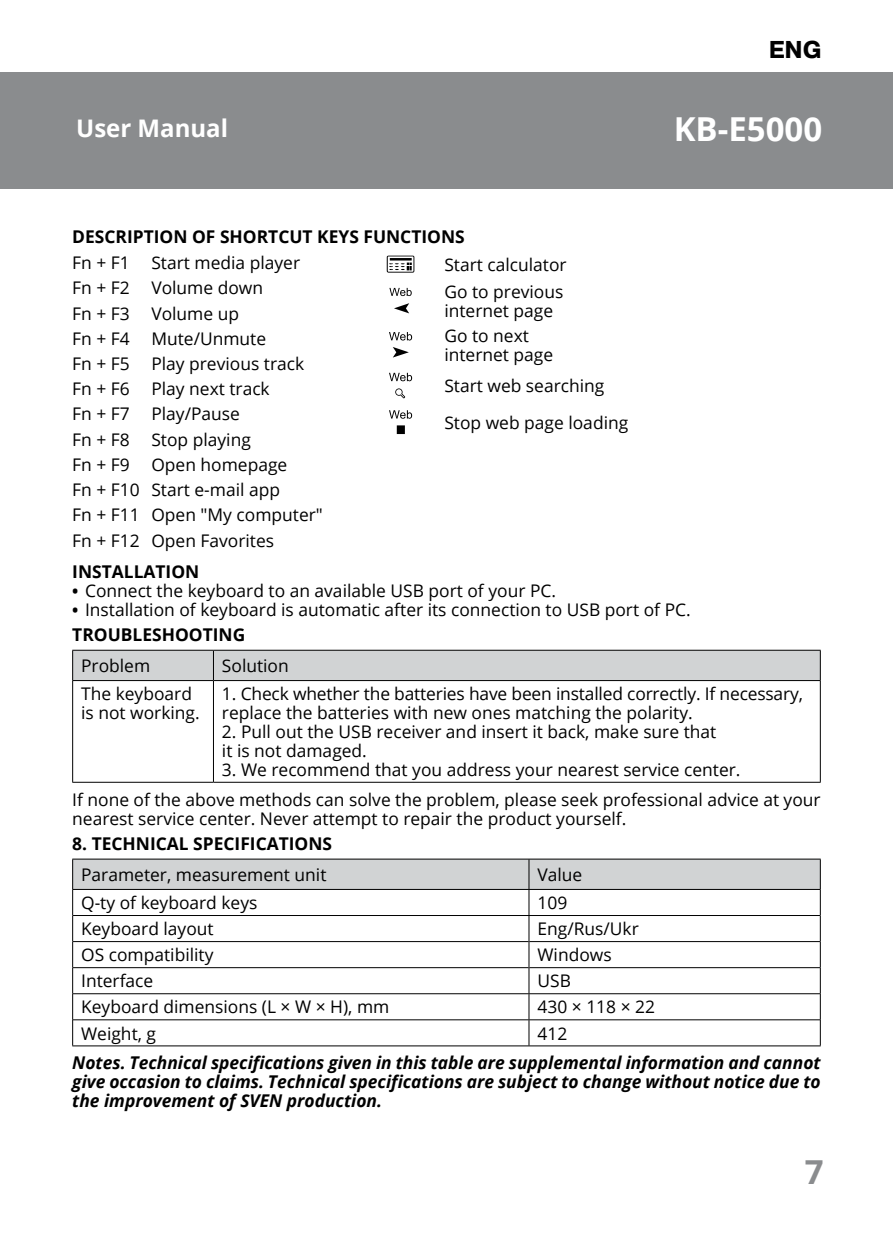
<style>
.page{position:relative;width:893px;height:1259px;background:#fff}
.page>*{position:absolute;margin:0;border:0;box-sizing:border-box;transform-origin:0 0}
.t1{font:700 33px "Open Sans";color:#fff}
.t2{font:700 33px "Open Sans";color:#8a8c8e}
.t3{font:700 24.3px "Open Sans";color:#fff}
.t4{font:700 24.3px "Pragmatica";color:#000}
.t5{font:italic 700 17.7px/18.9px "Open Sans";color:#000;text-align:justify}
.t6{font:700 17.7px "Open Sans";color:#000}
.t7{font:17.4px/25.2px "Open Sans";color:#000}
.s1{font-weight:700;font-size:16.5px}
</style>
<div class="page">
<div style="left:0;top:72px;width:893px;height:117px;background:#8a8c8e"></div>
<div style="left:73px;top:651px;width:747px;height:29px;background:#d1d3d4"></div>
<svg style="left:73px;top:681px;width:747px;height:101px"></svg>
<hr style="left:213px;top:650px;width:608px;height:1px;background:#000">
<hr style="left:820px;top:650px;width:1px;height:30px;background:#000">
<hr style="left:213px;top:680px;width:608px;height:1px;background:#000">
<hr style="left:72px;top:681px;width:1px;height:101px;background:#000">
<hr style="left:213px;top:681px;width:1px;height:101px;background:#000">
<hr style="left:820px;top:681px;width:1px;height:101px;background:#000">
<hr style="left:72px;top:782px;width:141px;height:1px;background:#000">
<hr style="left:213px;top:782px;width:608px;height:1px;background:#000">
<hr style="left:72px;top:650px;width:141px;height:1px;background:#000">
<hr style="left:72px;top:650px;width:1px;height:30px;background:#000">
<hr style="left:213px;top:650px;width:1px;height:30px;background:#000">
<hr style="left:72px;top:680px;width:141px;height:1px;background:#000">
<hr style="left:72px;top:858px;width:457px;height:1px;background:#000">
<hr style="left:529px;top:858px;width:292px;height:1px;background:#000">
<hr style="left:72px;top:1045px;width:457px;height:1px;background:#000">
<svg style="left:72px;top:859px;width:749px;height:186px"></svg>
<hr style="left:529px;top:1045px;width:292px;height:1px;background:#000">
<hr style="left:529px;top:993px;width:291px;height:1px;background:#000">
<hr style="left:529px;top:1019px;width:291px;height:1px;background:#000">
<hr style="left:529px;top:915px;width:291px;height:1px;background:#000">
<svg style="left:387px;top:256px;width:27px;height:17px"></svg>
<svg style="left:394px;top:303px;width:15px;height:10px"></svg>
<svg style="left:389px;top:288px;width:23px;height:8px"></svg>
<svg style="left:393px;top:347px;width:16px;height:10px"></svg>
<svg style="left:389px;top:332px;width:23px;height:8px"></svg>
<svg style="left:395px;top:388px;width:10px;height:10px"></svg>
<svg style="left:389px;top:373px;width:23px;height:8px"></svg>
<div style="left:397px;top:425px;width:8px;height:9px;background:#000"></div>
<svg style="left:389px;top:410px;width:23px;height:9px"></svg>
<h2 class="t4" style="left:769px;top:34px;width:55px">ENG</h2>
<h2 class="t3" style="left:76px;top:111px;width:153px">User Manual</h2>
<h1 class="t1" style="left:674px;top:105px;width:150px">KB-E5000</h1>
<p class="t6" style="left:72px;top:224px;width:394px">DESCRIPTION OF SHORTCUT KEYS FUNCTIONS</p>
<p class="t7" style="left:72px;top:250px;width:252px">Fn + F1 Start media player<br>Fn + F2 Volume down<br>Fn + F3 Volume up<br>Fn + F4 Mute/Unmute<br>Fn + F5 Play previous track<br>Fn + F6 Play next track<br>Fn + F7 Play/Pause<br>Fn + F8 Stop playing<br>Fn + F9 Open homepage<br>Fn + F10 Start e-mail app<br>Fn + F11 Open "My computer"<br>Fn + F12 Open Favorites</p>
<p class="t6" style="left:72px;top:559px;width:129px">INSTALLATION</p>
<p class="t7" style="left:72px;top:577px;width:485px"><span class="s1">•</span> Connect the keyboard to an available USB port of your PC.</p>
<p class="t7" style="left:72px;top:596px;width:620px"><span class="s1">•</span> Installation of keyboard is automatic after its connection to USB port of PC.</p>
<p class="t6" style="left:72px;top:622px;width:175px">TROUBLESHOOTING</p>
<p class="t7" style="left:81px;top:652px;width:71px">Problem</p>
<p class="t7" style="left:222px;top:652px;width:68px">Solution</p>
<p class="t7" style="left:81px;top:684px;width:120px;line-height:18.9px">The keyboard is not working.</p>
<p class="t7" style="left:222px;top:684px;width:582px;line-height:18.9px">1. Check whether the batteries have been installed correctly. If necessary, replace the batteries with new ones matching the polarity.</p>
<p class="t7" style="left:222px;top:722px;width:496px;line-height:18.9px">2. Pull out the USB receiver and insert it back, make sure that it is not damaged.</p>
<p class="t7" style="left:72px;top:754px;width:750px;line-height:30px;text-indent:150px">3. We recommend that you address your nearest service center.<br>If none of the above methods can solve the problem, please seek professional advice at your</p>
<p class="t7" style="left:72px;top:805px;width:556px">nearest service center. Never attempt to repair the product yourself.</p>
<p class="t6" style="left:72px;top:831px;width:261px">8. TECHNICAL SPECIFICATIONS</p>
<p class="t7" style="left:81px;top:861px;width:247px">Parameter, measurement unit</p>
<p class="t7" style="left:537px;top:861px;width:46px">Value</p>
<p class="t7" style="left:81px;top:889px;width:178px">Q-ty of keyboard keys</p>
<p class="t7" style="left:537px;top:889px;width:31px">109</p>
<p class="t7" style="left:81px;top:916px;width:134px">Keyboard layout</p>
<p class="t7" style="left:537px;top:916px;width:103px">Eng/Rus/Ukr</p>
<p class="t7" style="left:81px;top:942px;width:134px">OS compatibility</p>
<p class="t7" style="left:537px;top:942px;width:76px">Windows</p>
<p class="t7" style="left:81px;top:968px;width:74px">Interface</p>
<p class="t7" style="left:537px;top:968px;width:35px">USB</p>
<p class="t7" style="left:81px;top:994px;width:310px">Keyboard dimensions (L × W × H), mm</p>
<p class="t7" style="left:537px;top:994px;width:119px">430 × 118 × 22</p>
<p class="t7" style="left:81px;top:1020px;width:76px">Weight, g</p>
<p class="t7" style="left:537px;top:1020px;width:31px">412</p>
<p class="t5" style="left:72px;top:1053px;width:750px">Notes. Technical specifications given in this table are supplemental information and cannot give occasion to claims. Technical specifications are subject to change without notice due to the improvement of SVEN production.</p>
<p class="t7" style="left:444px;top:250px;width:124px;line-height:27px">Start calculator<br>Go to previous</p>
<p class="t7" style="left:444px;top:297px;width:110px">internet page<br>Go to next</p>
<p class="t7" style="left:444px;top:338px;width:162px;line-height:31.2px">internet page<br>Start web searching</p>
<p class="t7" style="left:444px;top:409px;width:185px">Stop web page loading</p>
<h1 class="t2" style="left:805px;top:1148px;width:20px">7</h1>
</div>
